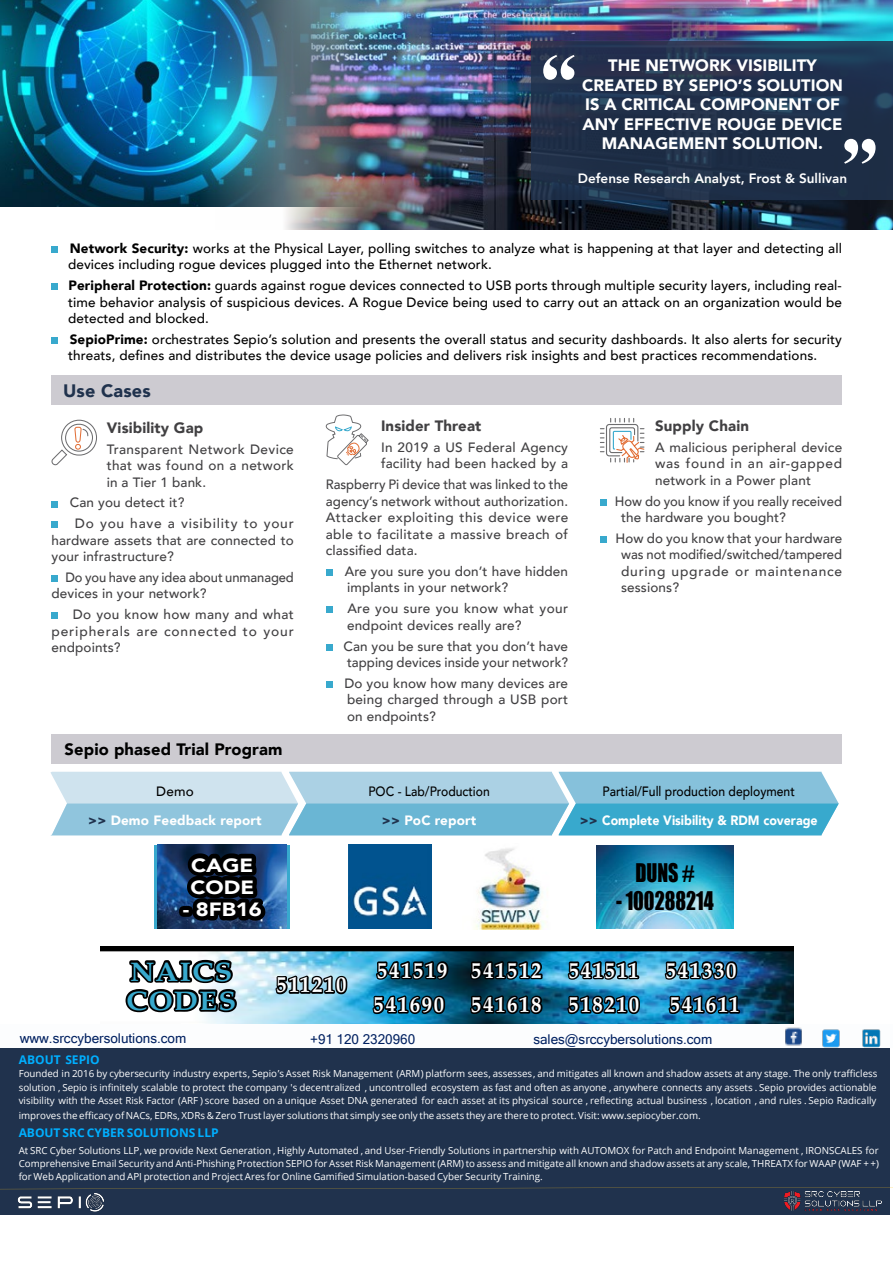
<style>
.page{position:relative;width:893px;height:1263px;background:#fff}
.page>*{position:absolute;margin:0;border:0;box-sizing:border-box;transform-origin:0 0}
.t1{font:700 26.85px/29.1px "Palatino";letter-spacing:.04em;color:#38a9cd;scale:1.09 1}
.t2{font:23.55px "Impact";color:#000;scale:.85 1}
.t3{font:700 22.5px/34.3px "Palatino";letter-spacing:.08em;color:#fff;scale:.92 1}
.t4{font:900 19.2px/22.4px "Avenir";color:#fff;scale:1.15 1}
.t5{font:900 18px "Avenir";letter-spacing:.01em;color:#20324d}
.t6{font:900 16.5px/19.5px "Avenir";color:#fff;text-align:center}
.t7{font:900 16.5px "Avenir";letter-spacing:.01em;color:#000}
.t8{font:900 15px "Avenir";letter-spacing:.01em;color:#414042}
.t9{font:500 13.5px/16.5px "Avenir";letter-spacing:.01em;color:#414042}
.t10{font:500 13.5px/16.5px "Avenir";letter-spacing:.01em;color:#000}
.t11{font:500 13.5px/16.5px "Avenir";letter-spacing:.01em;color:#414042;text-align:justify;scale:.96 1}
.t12{font:13.5px "Microsoft Sans Serif";color:#002060}
.t13{font:500 13.5px "Avenir";letter-spacing:.01em;color:#000;scale:.9 1}
.t14{font:500 13.5px/20.7px "Avenir";letter-spacing:.055em;color:#414042}
.t15{font:800 13.5px "Avenir";color:#fff}
.t16{font:900 13.5px "Avenir";color:#fff;scale:.92 1}
.t17{font:900 13.5px "Avenir";color:#fff}
.t18{font:700 12px "Open Sans";color:#00afff}
.t19{font:9.75px/13px "Open Sans";color:#fff;text-align:justify}
.s1{font-weight:900}
.s2{color:#20324d}
</style>
<div class="page">
<svg style="left:50px;top:772px;width:789px;height:63px;background:#8bc5dd"></svg>
<div style="left:51px;top:735px;width:791px;height:29px;background:#cdcbd1"></div>
<div style="left:0;top:1026px;width:890px;height:188px;background:#20324d"></div>
<img style="left:0;top:0;width:216px;height:207px">
<img style="left:216px;top:0;width:677px;height:229px">
<div style="left:531px;top:41px;width:362px;height:159px;background:#20324d"></div>
<svg style="left:543px;top:55px;width:32px;height:25px"></svg>
<svg style="left:844px;top:139px;width:31px;height:25px"></svg>
<img style="left:475px;top:848px;width:73px;height:81px">
<img style="left:348px;top:845px;width:84px;height:83px">
<img style="left:596px;top:846px;width:137px;height:82px">
<svg style="left:154px;top:845px;width:136px;height:83px"></svg>
<img style="left:158px;top:845px;width:128px;height:83px">
<div style="left:179px;top:906px;width:14px;height:11px;border:9px solid #000"></div>
<svg style="left:180px;top:844px;width:92px;height:83px;background:#0b192f"></svg>
<img style="left:100px;top:946px;width:694px;height:78px">
<svg style="left:123px;top:946px;width:117px;height:78px"></svg>
<div style="left:51px;top:375px;width:791px;height:30px;background:#cdcbd1"></div>
<div style="left:326px;top:569px;width:6px;height:7px;background:#38a9cd"></div>
<svg style="left:326px;top:607px;width:6px;height:6px"></svg>
<svg style="left:326px;top:644px;width:6px;height:6px"></svg>
<div style="left:326px;top:681px;width:6px;height:7px;background:#38a9cd"></div>
<div style="left:600px;top:499px;width:6px;height:7px;background:#38a9cd"></div>
<div style="left:600px;top:536px;width:6px;height:7px;background:#38a9cd"></div>
<svg style="left:600px;top:418px;width:45px;height:45px"></svg>
<svg style="left:325px;top:414px;width:44px;height:52px"></svg>
<div style="left:51px;top:501px;width:7px;height:6px;background:#38a9cd"></div>
<div style="left:51px;top:521px;width:7px;height:7px;background:#38a9cd"></div>
<div style="left:51px;top:575px;width:7px;height:7px;background:#38a9cd"></div>
<div style="left:51px;top:612px;width:7px;height:7px;background:#38a9cd"></div>
<svg style="left:50px;top:185px;width:48px;height:281px"></svg>
<svg style="left:273px;top:973px;width:76px;height:51px;background:#75a5b7"></svg>
<svg style="left:370px;top:953px;width:81px;height:95px;background:#105572"></svg>
<svg style="left:468px;top:953px;width:77px;height:95px;background:#073144"></svg>
<img style="left:565px;top:953px;width:77px;height:95px">
<img style="left:663px;top:953px;width:79px;height:95px">
<div style="left:0;top:1024px;width:893px;height:23px;background:#fcfdfe"></div>
<img style="left:821px;top:1029px;width:28px;height:19px">
<img style="left:858px;top:1029px;width:29px;height:19px">
<img style="left:767px;top:1013px;width:54px;height:35px">
<img style="left:11px;top:1189px;width:102px;height:26px">
<img style="left:785px;top:1192px;width:96px;height:18px">
<svg style="left:1px;top:1187px;width:892px;height:2px"></svg>
<h3 class="t6" style="left:582px;top:55px;width:262px">THE NETWORK VISIBILITY<br>CREATED BY SEPIO’S SOLUTION<br>IS A CRITICAL COMPONENT OF<br>ANY EFFECTIVE ROUGE DEVICE<br>MANAGEMENT SOLUTION.</h3>
<h3 class="t15" style="left:578px;top:168px;width:271px">Defense Research Analyst, Frost &amp; Sullivan</h3>
<h3 class="t10" style="left:68px;top:239px;width:775px"><span class="s1">Network Security:</span> works at the Physical Layer, polling switches to analyze what is happening at that layer and detecting all devices including rogue devices plugged into the Ethernet network.</h3>
<p class="t10" style="left:68px;top:276px;width:775px;text-align:justify"><span class="s1">Peripheral Protection:</span> guards against rogue devices connected to USB ports through multiple security layers, including real&shy;time behavior analysis of suspicious devices. A Rogue Device being used to carry out an attack on an organization would be detected and blocked.</p>
<p class="t10" style="left:68px;top:330px;width:775px"><span class="s1">SepioPrime:</span> orchestrates Sepio’s solution and presents the overall status and security dashboards. It also alerts for security threats, defines and distributes the device usage policies and delivers risk insights and best practices recommendations.</p>
<h3 class="t5" style="left:63px;top:376px;width:89px">Use Cases</h3>
<h3 class="t8" style="left:107px;top:415px;width:98px">Visibility Gap</h3>
<h3 class="t9" style="left:107px;top:440px;width:189px;text-align:justify">Transparent Network Device that was found on a network in a Tier 1 bank.</h3>
<h3 class="t14" style="left:75px;top:492px;width:220px;text-indent:-5px">Can you detect it?<br>Do you have a visibility to your</h3>
<h3 class="t9" style="left:51px;top:531px;width:244px">hardware assets that are connected to your infrastructure?</h3>
<h3 class="t11" style="left:51px;top:568px;width:254px;text-indent:14px">Do you have any idea about unmanaged devices in your network?</h3>
<h3 class="t9" style="left:51px;top:605px;width:244px;text-align:justify;text-indent:21px">Do you know how many and what peripherals are connected to your endpoints?</h3>
<h3 class="t7" style="left:65px;top:735px;width:220px">Sepio phased Trial Program</h3>
<h3 class="t8" style="left:381px;top:413px;width:102px">Insider Threat</h3>
<h3 class="t9" style="left:381px;top:438px;width:189px">In 2019 a US Federal Agency facility had been hacked by a</h3>
<h3 class="t11" style="left:326px;top:475px;width:254px">Raspberry Pi device that was linked to the agency’s network without authorization.<br>Attacker exploiting this device were able to facilitate a massive breach of classified data.</h3>
<h3 class="t9" style="left:345px;top:562px;width:225px">Are you sure you don’t have hidden implants in your network?</h3>
<h3 class="t9" style="left:347px;top:599px;width:223px">Are you sure you know what your endpoint devices really are?</h3>
<h3 class="t9" style="left:343px;top:637px;width:226px">Can you be sure that you don’t have tapping devices inside your network?</h3>
<h3 class="t9" style="left:344px;top:674px;width:225px;text-align:justify">Do you know how many devices are being charged through a USB port on endpoints?</h3>
<h3 class="t8" style="left:655px;top:413px;width:95px">Supply Chain</h3>
<h3 class="t9" style="left:655px;top:438px;width:189px;text-align:justify">A malicious peripheral device was found in an air-gapped network in a Power plant</h3>
<h3 class="t9" style="left:621px;top:492px;width:222px;text-indent:-6px">How do you know if you really received the hardware you bought?</h3>
<h3 class="t9" style="left:621px;top:529px;width:223px;text-align:justify;text-indent:-6px">How do you know that your hardware was not modified/switched/tampered during upgrade or maintenance sessions?</h3>
<h3 class="t10" style="left:156px;top:782px;width:39px">Demo</h3>
<h3 class="t13" style="left:368px;top:779px;width:136px">POC - Lab/Production</h3>
<h3 class="t13" style="left:603px;top:779px;width:215px">Partial/Full production deployment</h3>
<h3 class="t17" style="left:88px;top:808px;width:175px"><span class="s2">&gt;&gt;</span> Demo Feedback report</h3>
<h3 class="t17" style="left:382px;top:808px;width:96px"><span class="s2">&gt;&gt;</span> PoC report</h3>
<h3 class="t16" style="left:580px;top:808px;width:260px"><span class="s2">&gt;&gt;</span> Complete Visibility &amp; RDM coverage</h3>
<h3 class="t4" style="left:190px;top:853px;width:57px">CAGE<br>CODE</h3>
<h3 class="t4" style="left:183px;top:898px;width:70px">- 8FB16</h3>
<h1 class="t1" style="left:126px;top:956px;width:103px">NAICS<br>CODES</h1>
<h3 class="t3" style="left:277px;top:967px;width:77px">511210</h3>
<h3 class="t3" style="left:377px;top:952px;width:78px">541519</h3>
<h3 class="t3" style="left:374px;top:987px;width:78px">541690</h3>
<h2 class="t2" style="left:635px;top:854px;width:71px">DUNS #</h2>
<h2 class="t2" style="left:616px;top:882px;width:116px">- 100288214</h2>
<h3 class="t3" style="left:471px;top:952px;width:78px">541512<br>541618</h3>
<h3 class="t3" style="left:568px;top:952px;width:78px">541511<br>518210</h3>
<h3 class="t3" style="left:666px;top:952px;width:82px">541330<br>541611</h3>
<h3 class="t12" style="left:20px;top:1030px;width:168px">www.srccybersolutions.com</h3>
<h3 class="t12" style="left:310px;top:1031px;width:107px">+91 120 2320960</h3>
<h3 class="t12" style="left:533px;top:1031px;width:180px">sales@srccybersolutions.com</h3>
<p class="t18" style="left:19px;top:1051px;width:82px">ABOUT SEPIO</p>
<p class="t19" style="left:19px;top:1067px;width:860px">Founded in 2016 by cybersecurity industry experts, Sepio’s Asset Risk Management (ARM) platform sees, assesses, and mitigates all known and shadow assets at any stage. The only trafficless solution , Sepio is infinitely scalable to protect the company 's decentralized , uncontrolled ecosystem as fast and often as anyone , anywhere connects any assets . Sepio provides actionable visibility with the Asset Risk Factor (ARF ) score based on a unique Asset DNA generated for each asset at its physical source , reflecting actual business , location , and rules . Sepio Radically</p>
<p class="t19" style="left:19px;top:1109px;width:684px">improves the efficacy of NACs, EDRs, XDRs &amp; Zero Trust layer solutions that simply see only the assets they are there to protect. Visit: www.sepiocyber.com.</p>
<p class="t18" style="left:19px;top:1124px;width:201px">ABOUT SRC CYBER SOLUTIONS LLP</p>
<p class="t19" style="left:19px;top:1143px;width:862px">At SRC Cyber Solutions LLP, we provide Next Generation , Highly Automated , and User-Friendly Solutions in partnership with AUTOMOX for Patch and Endpoint Management , IRONSCALES for Comprehensive Email Security and Anti-Phishing Protection SEPIO for Asset Risk Management (ARM) to assess and mitigate all known and shadow assets at any scale, THREATX for WAAP (WAF + +) for Web Application and API protection and Project Ares for Online Gamified Simulation-based Cyber Security Training.</p>
</div>
